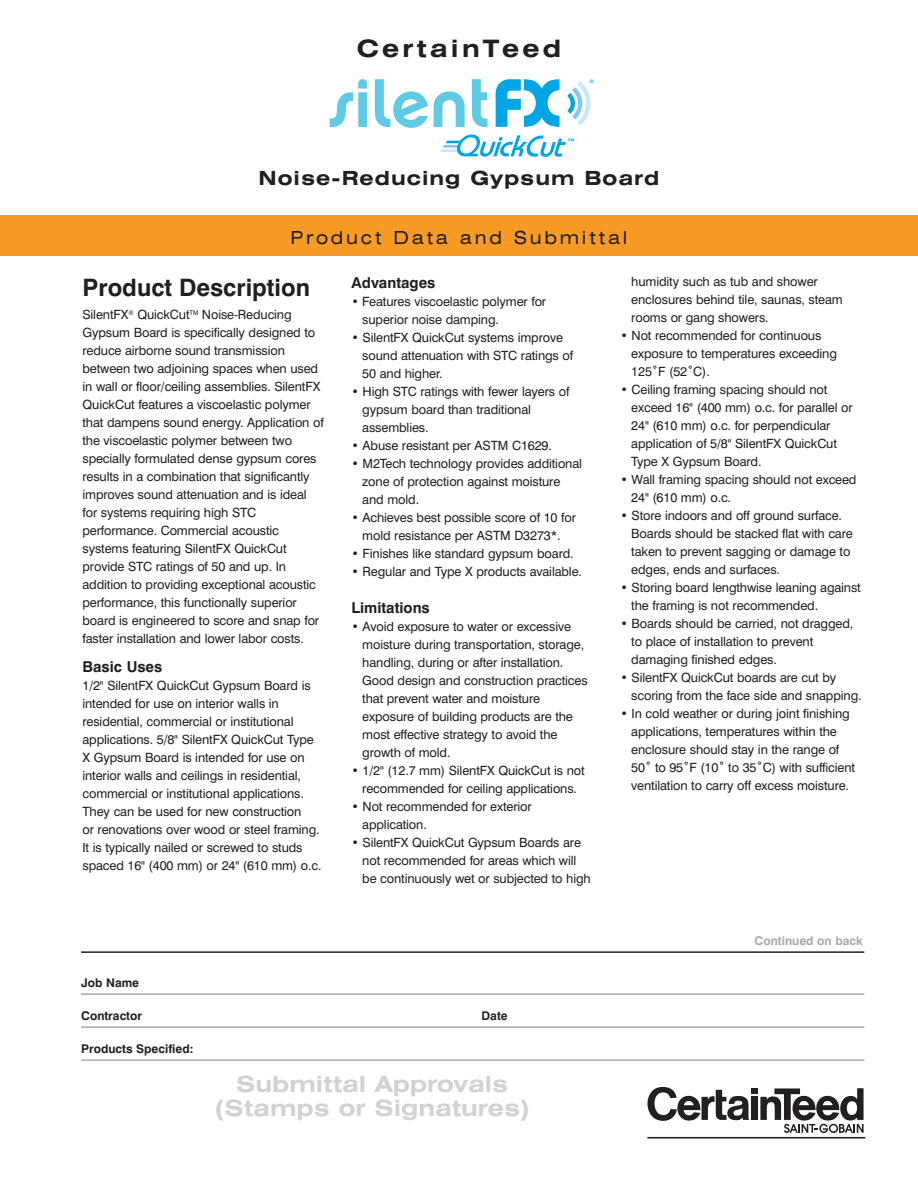
<style>
.page{position:relative;width:918px;height:1188px;background:#fff}
.page>*{position:absolute;margin:0;border:0;box-sizing:border-box;transform-origin:0 0}
.t1{font:700 24px "Swiss 721 BT";color:#231f20}
.t2{font:700 expanded 24px "Swiss 721 BT";letter-spacing:.135em;color:#231f20}
.t3{font:700 expanded 22.5px/24px "Swiss 721 BT";color:#d1d2d4;text-align:center}
.t4{font:700 expanded 19.5px "Swiss 721 BT";letter-spacing:.05em;color:#231f20}
.t5{font:expanded 18px "Swiss 721 BT";letter-spacing:.15em;color:#231f20}
.t6{font:700 15px "Swiss 721 BT";color:#231f20}
.t7{font:12.75px/18px "Swiss 721 BT";letter-spacing:-.01em;color:#231f20}
.t8{font:700 12px "Swiss 721 BT";color:#231f20}
.t9{font:700 12px "Swiss 721 BT";color:#a8a9ad}
.t10{font:700 10.5px "Swiss 721 BT";color:#00a8e1}
</style>
<div class="page">
<div style="left:0;top:215px;width:918px;height:40px;background:#f89b24"></div>
<div style="left:751px;top:1088px;width:7px;height:6px;background:#231f20"></div>
<svg style="left:647px;top:1087px;width:102px;height:34px"></svg>
<div style="left:751px;top:1097px;width:7px;height:23px;background:#231f20"></div>
<svg style="left:760px;top:1088px;width:104px;height:45px"></svg>
<hr style="left:647px;top:1137px;width:218px;height:2px;background:#231f20">
<hr style="left:81px;top:993px;width:783px;height:2px;background:#a8a9ad">
<hr style="left:81px;top:1026px;width:783px;height:2px;background:#a8a9ad">
<hr style="left:81px;top:1059px;width:783px;height:2px;background:#a8a9ad">
<hr style="left:81px;top:951px;width:783px;height:2px;background:#231f20">
<svg style="left:496px;top:79px;width:64px;height:48px"></svg>
<svg style="left:330px;top:79px;width:37px;height:48px"></svg>
<svg style="left:375px;top:79px;width:53px;height:49px"></svg>
<svg style="left:434px;top:91px;width:31px;height:36px"></svg>
<svg style="left:472px;top:79px;width:16px;height:49px"></svg>
<svg style="left:440px;top:135px;width:126px;height:22px"></svg>
<svg style="left:567px;top:79px;width:27px;height:47px"></svg>
<h1 class="t2" style="left:357px;top:34px;width:206px">CertainTeed</h1>
<p class="t10" style="left:567px;top:136px;width:10px">™</p>
<h3 class="t4" style="left:258px;top:166px;width:402px">Noise-Reducing Gypsum Board</h3>
<h3 class="t5" style="left:291px;top:227px;width:338px">Product Data and Submittal</h3>
<h1 class="t1" style="left:82px;top:272px;width:229px">Product Description</h1>
<p class="t7" style="left:82px;top:305px;width:243px">SilentFX<sup>®</sup> QuickCut<sup>TM</sup> Noise-Reducing Gypsum Board is specifically designed to reduce airborne sound transmission between two adjoining spaces when used in wall or floor/ceiling assemblies. SilentFX QuickCut features a viscoelastic polymer that dampens sound energy. Application of the viscoelastic polymer between two specially formulated dense gypsum cores results in a combination that significantly improves sound attenuation and is ideal for systems requiring high STC performance. Commercial acoustic systems featuring SilentFX QuickCut provide STC ratings of 50 and up. In addition to providing exceptional acoustic performance, this functionally superior board is engineered to score and snap for faster installation and lower labor costs.</p>
<p class="t6" style="left:82px;top:658px;width:81px">Basic Uses</p>
<p class="t7" style="left:82px;top:677px;width:241px">1/2" SilentFX QuickCut Gypsum Board is intended for use on interior walls in residential, commercial or institutional applications. 5/8" SilentFX QuickCut Type X Gypsum Board is intended for use on interior walls and ceilings in residential, commercial or institutional applications.<br>They can be used for new construction<br>or renovations over wood or steel framing.<br>It is typically nailed or screwed to studs spaced 16" (400 mm) or 24" (610 mm) o.c.</p>
<p class="t7" style="left:631px;top:272px;width:213px">humidity such as tub and shower enclosures behind tile, saunas, steam rooms or gang showers.</p>
<p class="t7" style="left:631px;top:326px;width:207px;text-indent:-11px">• Not recommended for continuous exposure to temperatures exceeding<br>125˚F (52˚C).</p>
<p class="t7" style="left:631px;top:381px;width:223px;text-indent:-11px">• Ceiling framing spacing should not exceed 16" (400 mm) o.c. for parallel or 24" (610 mm) o.c. for perpendicular application of 5/8" SilentFX QuickCut Type X Gypsum Board.</p>
<p class="t7" style="left:631px;top:471px;width:227px;text-indent:-11px">• Wall framing spacing should not exceed<br>24" (610 mm) o.c.</p>
<p class="t7" style="left:631px;top:507px;width:223px;text-indent:-11px">• Store indoors and off ground surface.<br>Boards should be stacked flat with care taken to prevent sagging or damage to edges, ends and surfaces.</p>
<p class="t7" style="left:631px;top:579px;width:231px;text-indent:-11px">• Storing board lengthwise leaning against the framing is not recommended.</p>
<p class="t7" style="left:631px;top:615px;width:224px;text-indent:-11px">• Boards should be carried, not dragged, to place of installation to prevent damaging finished edges.</p>
<p class="t7" style="left:631px;top:669px;width:232px;text-indent:-11px">• SilentFX QuickCut boards are cut by scoring from the face side and snapping.</p>
<p class="t7" style="left:631px;top:705px;width:225px;text-indent:-11px">• In cold weather or during joint finishing applications, temperatures within the enclosure should stay in the range of 50˚ to 95˚F (10˚ to 35˚C) with sufficient ventilation to carry off excess moisture.</p>
<p class="t6" style="left:351px;top:274px;width:85px">Advantages</p>
<p class="t7" style="left:362px;top:293px;width:185px;text-indent:-11px">• Features viscoelastic polymer for superior noise damping.</p>
<p class="t7" style="left:362px;top:329px;width:212px;text-indent:-11px">• SilentFX QuickCut systems improve sound attenuation with STC ratings of<br>50 and higher.</p>
<p class="t7" style="left:362px;top:383px;width:209px;text-indent:-11px">• High STC ratings with fewer layers of gypsum board than traditional assemblies.</p>
<p class="t7" style="left:351px;top:437px;width:202px">• Abuse resistant per ASTM C1629.</p>
<p class="t7" style="left:362px;top:455px;width:221px;text-indent:-11px">• M2Tech technology provides additional zone of protection against moisture and mold.</p>
<p class="t7" style="left:351px;top:509px;width:226px;text-align:center">• Achieves best possible score of 10 for mold resistance per ASTM D3273*.</p>
<p class="t7" style="left:351px;top:545px;width:224px">• Finishes like standard gypsum board.</p>
<p class="t7" style="left:351px;top:563px;width:232px">• Regular and Type X products available.</p>
<p class="t6" style="left:351px;top:599px;width:80px">Limitations</p>
<p class="t7" style="left:362px;top:617px;width:227px;text-indent:-11px">• Avoid exposure to water or excessive moisture during transportation, storage, handling, during or after installation.<br>Good design and construction practices that prevent water and moisture exposure of building products are the most effective strategy to avoid the growth of mold.</p>
<p class="t7" style="left:351px;top:762px;width:235px;text-align:center">• 1/2" (12.7 mm) SilentFX QuickCut is not recommended for ceiling applications.</p>
<p class="t7" style="left:362px;top:798px;width:171px;text-indent:-11px">• Not recommended for exterior application.</p>
<p class="t7" style="left:362px;top:834px;width:230px;text-indent:-11px">• SilentFX QuickCut Gypsum Boards are not recommended for areas which will be continuously wet or subjected to high</p>
<p class="t8" style="left:81px;top:976px;width:60px">Job Name</p>
<p class="t8" style="left:81px;top:1009px;width:62px">Contractor</p>
<p class="t8" style="left:482px;top:1009px;width:28px">Date</p>
<p class="t8" style="left:81px;top:1042px;width:114px">Products Specified:</p>
<h2 class="t3" style="left:215px;top:1071px;width:317px">Submittal Approvals (Stamps or Signatures)</h2>
<p class="t9" style="left:755px;top:933px;width:110px">Continued on back</p>
</div>
